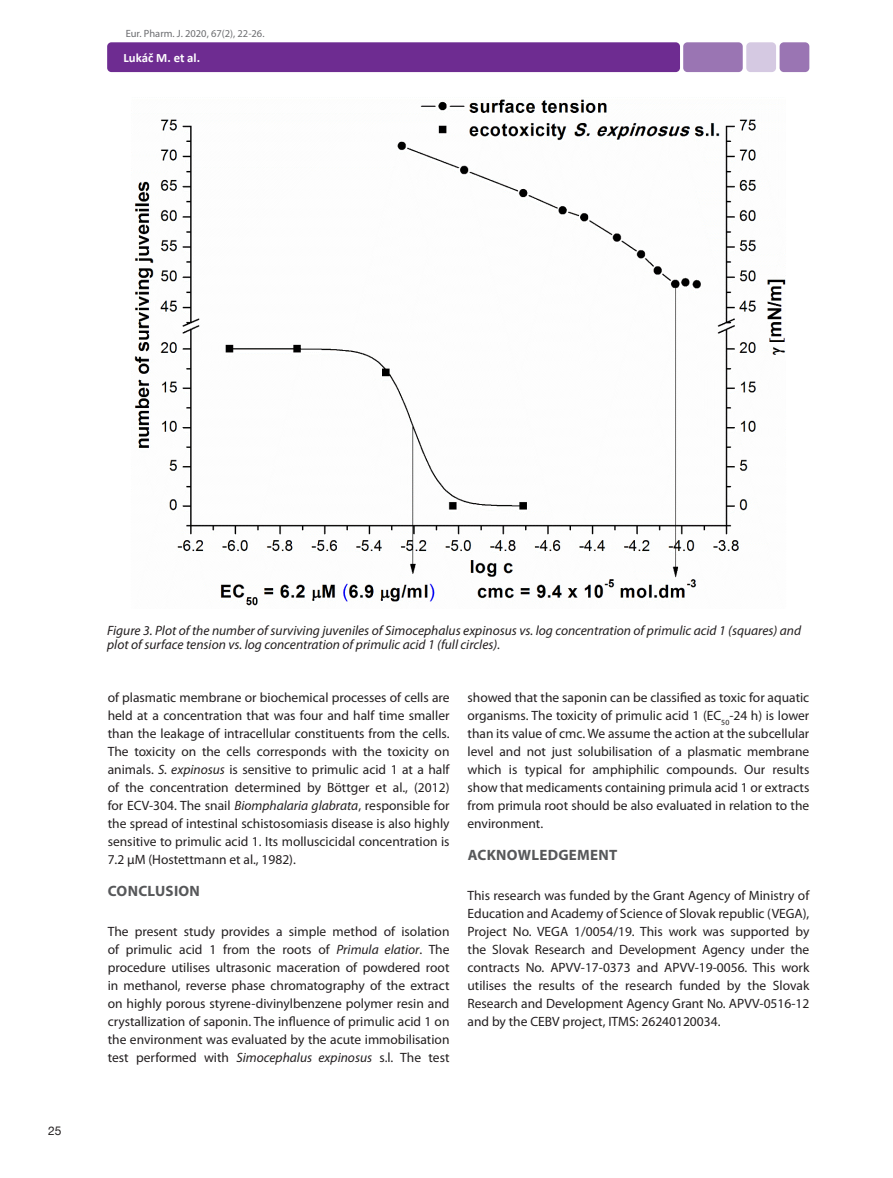
<style>
.page{position:relative;width:893px;height:1178px;background:#fff}
.page>*{position:absolute;margin:0;border:0;box-sizing:border-box;transform-origin:0 0}
.Subtitle_1{font:700 15px "Myriad Pro";letter-spacing:.02em;color:#57585a}
.Text_main{font:13.5px/18px "Myriad Pro";color:#231f20;text-align:justify}
.Captions_Figure_tabl{font:italic 13.5px/13.5px "Myriad Pro";color:#231f20}
.t1{font:700 12.75px "Calibri";color:#fff}
.t2{font:12px "Helvetica Neue";color:#231f20}
.t3{font:10.5px "Myriad Pro";color:#6c6d70}
.s1{font-style:italic}
</style>
<div class="page">
<div style="left:107px;top:42px;width:573px;height:30px;background:#6e2c91;border-radius:4px"></div>
<div style="left:780px;top:42px;width:29px;height:30px;background:#9a75b3;border-radius:4px"></div>
<div style="left:746px;top:42px;width:30px;height:30px;background:#d5c9e2;border-radius:4px"></div>
<div style="left:683px;top:42px;width:60px;height:30px;background:#9a75b3;border-radius:4px"></div>
<img style="left:134px;top:99px;width:652px;height:507px">
<p class="t3" style="left:126px;top:27px;width:140px">Eur. Pharm. J. 2020, 67(2), 22-26.</p>
<p class="t1" style="left:124px;top:49px;width:78px">Lukáč M. et al.</p>
<p class="t2" style="left:48px;top:1124px;width:15px">25</p>
<p class="Captions_Figure_tabl" style="left:107px;top:623px;width:695px">Figure 3. Plot of the number of surviving juveniles of Simocephalus expinosus vs. log concentration of primulic acid 1 (squares) and plot of surface tension vs. log concentration of primulic acid 1 (full circles).</p>
<p class="Text_main" style="left:108px;top:688px;width:343px">of plasmatic membrane or biochemical processes of cells are held at a concentration that was four and half time smaller than the leakage of intracellular constituents from the cells.<br>The toxicity on the cells corresponds with the toxicity on animals. <span class="s1">S. expinosus</span> is sensitive to primulic acid 1 at a half of the concentration determined by Böttger et al., (2012) for ECV-304. The snail <span class="s1">Biomphalaria glabrata</span>, responsible for the spread of intestinal schistosomiasis disease is also highly sensitive to primulic acid 1. Its molluscicidal concentration is 7.2 µM (Hostettmann et al., 1982).</p>
<p class="Subtitle_1" style="left:108px;top:881px;width:94px">CONCLUSION</p>
<p class="Text_main" style="left:108px;top:922px;width:343px">The present study provides a simple method of isolation of primulic acid 1 from the roots of <span class="s1">Primula elatior</span>. The procedure utilises ultrasonic maceration of powdered root in methanol, reverse phase chromatography of the extract on highly porous styrene-divinylbenzene polymer resin and crystallization of saponin. The influence of primulic acid 1 on the environment was evaluated by the acute immobilisation test performed with <span class="s1">Simocephalus expinosus</span> s.l. The test</p>
<p class="Text_main" style="left:468px;top:688px;width:343px">showed that the saponin can be classified as toxic for aquatic organisms. The toxicity of primulic acid 1 (EC<sub>50</sub>-24 h) is lower than its value of cmc. We assume the action at the subcellular level and not just solubilisation of a plasmatic membrane which is typical for amphiphilic compounds. Our results show that medicaments containing primula acid 1 or extracts from primula root should be also evaluated in relation to the environment.</p>
<p class="Subtitle_1" style="left:468px;top:845px;width:151px">ACKNOWLEDGEMENT</p>
<p class="Text_main" style="left:468px;top:886px;width:343px">This research was funded by the Grant Agency of Ministry of Education and Academy of Science of Slovak republic (VEGA), Project No. VEGA 1/0054/19. This work was supported by the Slovak Research and Development Agency under the contracts No. APVV-17-0373 and APVV-19-0056. This work utilises the results of the research funded by the Slovak Research and Development Agency Grant No. APVV-0516-12 and by the CEBV project, ITMS: 26240120034.</p>
</div>
